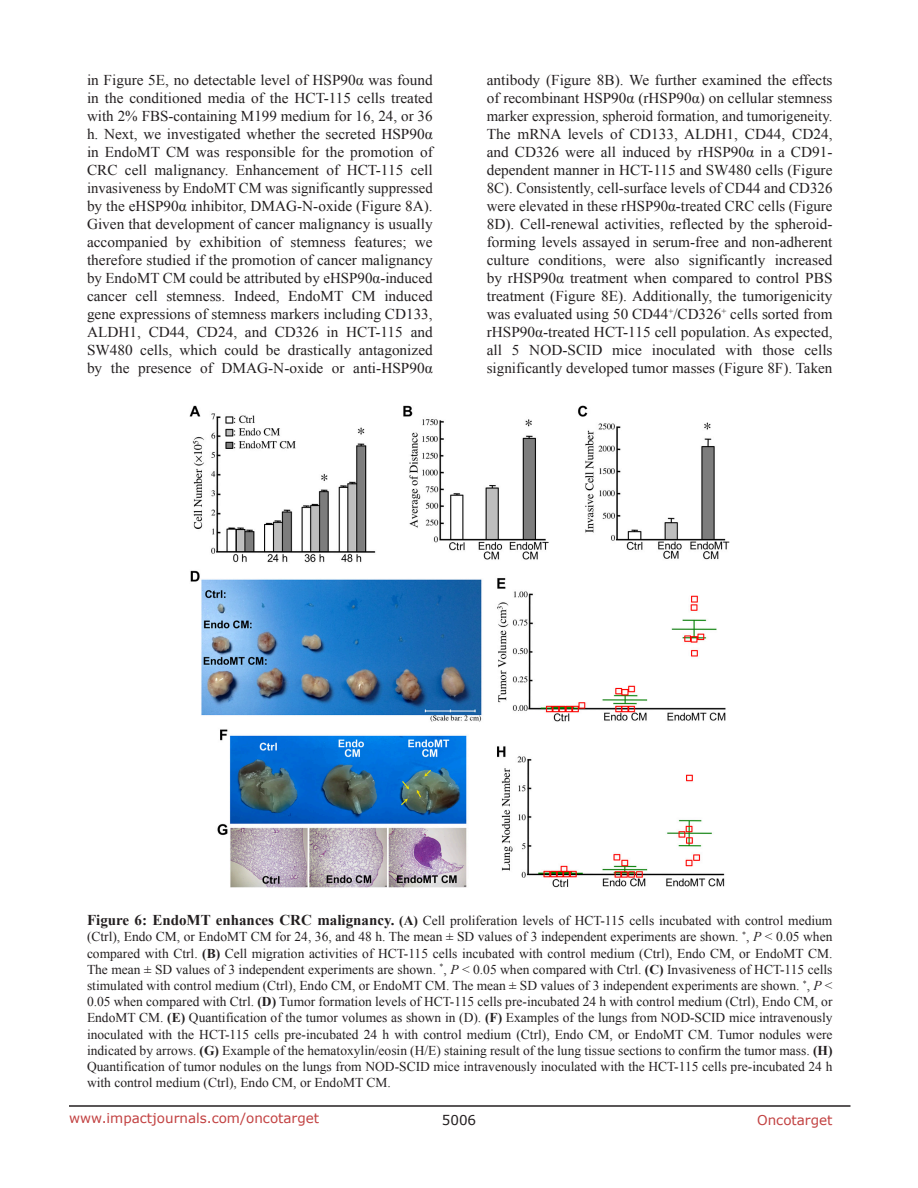
<style>
.page{position:relative;width:918px;height:1188px;background:#fff}
.page>*{position:absolute;margin:0;border:0;box-sizing:border-box;transform-origin:0 0}
.BodyText{font:15px/18px "Times New Roman";color:#231f20;text-align:justify}
.figuretext{font:13.5px/16.2px "Times New Roman";color:#231f20;text-align:justify}
.t1{font:13.5px "Verdana";color:#c24141}
.t2{font:13.5px "Verdana";color:#231f20}
.s1{font-weight:700;font-size:15px}
.s2{font-weight:700}
.s3{font-style:italic}
</style>
<div class="page">
<hr style="left:69px;top:1105px;width:781px;height:2px;background:#231f20">
<img style="left:190px;top:405px;width:540px;height:483px">
<p class="BodyText" style="left:87px;top:71px;width:347px">in Figure 5E, no detectable level of HSP90α was found in the conditioned media of the HCT-115 cells treated with 2% FBS-containing M199 medium for 16, 24, or 36 h. Next, we investigated whether the secreted HSP90α in EndoMT CM was responsible for the promotion of CRC cell malignancy. Enhancement of HCT-115 cell invasiveness by EndoMT CM was significantly suppressed by the eHSP90α inhibitor, DMAG-N-oxide (Figure 8A).<br>Given that development of cancer malignancy is usually accompanied by exhibition of stemness features; we therefore studied if the promotion of cancer malignancy by EndoMT CM could be attributed by eHSP90α-induced cancer cell stemness. Indeed, EndoMT CM induced gene expressions of stemness markers including CD133, ALDH1, CD44, CD24, and CD326 in HCT-115 and SW480 cells, which could be drastically antagonized by the presence of DMAG-N-oxide or anti-HSP90α</p>
<p class="BodyText" style="left:487px;top:71px;width:347px">antibody (Figure 8B). We further examined the effects of recombinant HSP90α (rHSP90α) on cellular stemness marker expression, spheroid formation, and tumorigeneity.<br>The mRNA levels of CD133, ALDH1, CD44, CD24, and CD326 were all induced by rHSP90α in a CD91- dependent manner in HCT-115 and SW480 cells (Figure 8C). Consistently, cell-surface levels of CD44 and CD326 were elevated in these rHSP90α-treated CRC cells (Figure 8D). Cell-renewal activities, reflected by the spheroid&shy;forming levels assayed in serum-free and non-adherent culture conditions, were also significantly increased by rHSP90α treatment when compared to control PBS treatment (Figure 8E). Additionally, the tumorigenicity was evaluated using 50 CD44<sup>+</sup>/CD326<sup>+</sup> cells sorted from rHSP90α-treated HCT-115 cell population. As expected, all 5 NOD-SCID mice inoculated with those cells significantly developed tumor masses (Figure 8F). Taken</p>
<p class="figuretext" style="left:87px;top:912px;width:747px"><span class="s1">Figure 6: EndoMT enhances CRC malignancy.</span> <span class="s2">(A)</span> Cell proliferation levels of HCT-115 cells incubated with control medium (Ctrl), Endo CM, or EndoMT CM for 24, 36, and 48 h. The mean ± SD values of 3 independent experiments are shown. <sup>*</sup>, <span class="s3">P</span> &lt; 0.05 when compared with Ctrl. <span class="s2">(B)</span> Cell migration activities of HCT-115 cells incubated with control medium (Ctrl), Endo CM, or EndoMT CM.<br>The mean ± SD values of 3 independent experiments are shown. <sup>*</sup>, <span class="s3">P</span> &lt; 0.05 when compared with Ctrl. <span class="s2">(C)</span> Invasiveness of HCT-115 cells stimulated with control medium (Ctrl), Endo CM, or EndoMT CM. The mean ± SD values of 3 independent experiments are shown. <sup>*</sup>, <span class="s3">P</span> &lt; 0.05 when compared with Ctrl. <span class="s2">(D)</span> Tumor formation levels of HCT-115 cells pre-incubated 24 h with control medium (Ctrl), Endo CM, or EndoMT CM. <span class="s2">(E)</span> Quantification of the tumor volumes as shown in (D). <span class="s2">(F)</span> Examples of the lungs from NOD-SCID mice intravenously inoculated with the HCT-115 cells pre-incubated 24 h with control medium (Ctrl), Endo CM, or EndoMT CM. Tumor nodules were indicated by arrows. <span class="s2">(G)</span> Example of the hematoxylin/eosin (H/E) staining result of the lung tissue sections to confirm the tumor mass. <span class="s2">(H)<br></span>Quantification of tumor nodules on the lungs from NOD-SCID mice intravenously inoculated with the HCT-115 cells pre-incubated 24 h with control medium (Ctrl), Endo CM, or EndoMT CM.</p>
<p class="t1" style="left:69px;top:1109px;width:252px">www.impactjournals.com/oncotarget</p>
<p class="t2" style="left:442px;top:1111px;width:36px">5006</p>
<p class="t1" style="left:757px;top:1111px;width:77px">Oncotarget</p>
</div>
